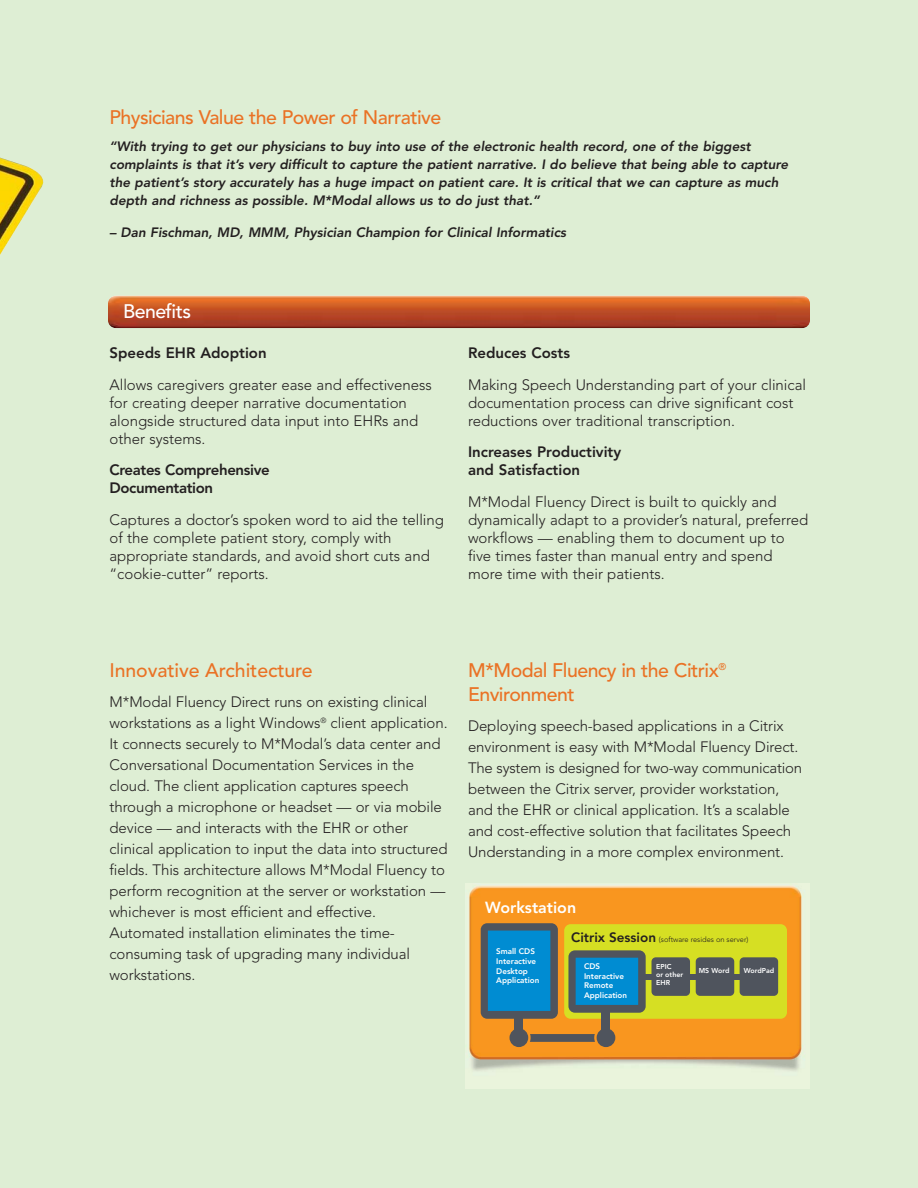
<style>
.page{position:relative;width:918px;height:1188px;background:#deeed4}
.page>*{position:absolute;margin:0;border:0;box-sizing:border-box;transform-origin:0 0}
.t1{font:500 19.5px/24px "Avenir";letter-spacing:-.03em;color:#ea7225}
.t2{font:500 19.5px "Avenir";letter-spacing:-.005em;color:#ea7225}
.t3{font:500 19.5px "Avenir";letter-spacing:-.03em;color:#fff}
.t4{font:800 16.05px "Avenir";color:#fff}
.t5{font:300 15px/21px "Avenir";letter-spacing:-.005em;color:#231f20}
.t6{font:800 15px/18px "Avenir";color:#231f20}
.t7{font:800 15px/18px "Avenir";letter-spacing:-.025em;color:#231f20}
.t8{font:italic 800 13.5px/18px "Avenir";color:#231f20}
.t9{font:800 8.1px/9.6px "Avenir";color:#fff}
.t10{font:300 7.5px "Avenir";color:#231f20}
.t11{font:800 7.05px/8.1px "Avenir";color:#fff}
.s1{font-weight:800;font-size:13.5px}
</style>
<div class="page">
<img style="left:466px;top:883px;width:344px;height:206px">
<img style="left:0;top:157px;width:44px;height:98px">
<img style="left:108px;top:296px;width:702px;height:32px;border-radius:8px">
<div style="left:564px;top:924px;width:223px;height:95px;background:#d6df23;border-radius:6px"></div>
<div style="left:643px;top:974px;width:127px;height:5px;background:#4f545d"></div>
<svg style="left:481px;top:923px;width:77px;height:96px;background:#1a7aab"></svg>
<div style="left:510px;top:1028px;width:18px;height:19px;background:#4f545d;border-radius:50%"></div>
<div style="left:515px;top:1018px;width:8px;height:21px;background:#4f545d"></div>
<svg style="left:530px;top:1034px;width:65px;height:8px"></svg>
<div style="left:597px;top:1028px;width:18px;height:19px;background:#4f545d;border-radius:50%"></div>
<div style="left:602px;top:1012px;width:8px;height:27px;background:#4f545d"></div>
<svg style="left:568px;top:950px;width:78px;height:63px;background:#2379a1"></svg>
<div style="left:652px;top:957px;width:38px;height:39px;background:#4f545d;border-radius:4px"></div>
<div style="left:696px;top:957px;width:38px;height:39px;background:#4f545d;border-radius:4px"></div>
<div style="left:740px;top:957px;width:38px;height:39px;background:#4f545d;border-radius:4px"></div>
<h1 class="t1" style="left:110px;top:108px;width:333px">Physicians Value the Power of Narrative</h1>
<p class="t8" style="left:110px;top:139px;width:680px">“With trying to get our physicians to buy into use of the electronic health record, one of the biggest complaints is that it’s very difficult to capture the patient narrative. I do believe that being able to capture the patient’s story accurately has a huge impact on patient care. It is critical that we can capture as much depth and richness as possible. M*Modal allows us to do just that.”</p>
<p class="t8" style="left:110px;top:224px;width:458px">– Dan Fischman, MD, MMM, Physician Champion for Clinical Informatics</p>
<h1 class="t3" style="left:123px;top:303px;width:70px">Benefits</h1>
<p class="t6" style="left:110px;top:345px;width:159px">Speeds EHR Adoption</p>
<p class="t5" style="left:110px;top:377px;width:324px;line-height:18px">Allows caregivers greater ease and effectiveness for creating deeper narrative documentation alongside structured data input into EHRs and other systems.</p>
<p class="t7" style="left:110px;top:462px;width:162px">Creates Comprehensive<br>Documentation</p>
<p class="t5" style="left:110px;top:512px;width:336px;line-height:18px">Captures a doctor’s spoken word to aid the telling of the complete patient story, comply with appropriate standards, and avoid short cuts and “cookie-cutter” reports.</p>
<p class="t6" style="left:468px;top:345px;width:104px">Reduces Costs</p>
<p class="t5" style="left:468px;top:377px;width:340px;line-height:18px">Making Speech Understanding part of your clinical documentation process can drive significant cost reductions over traditional transcription.</p>
<p class="t6" style="left:468px;top:444px;width:155px">Increases Productivity and Satisfaction</p>
<p class="t5" style="left:468px;top:494px;width:342px;line-height:18px">M*Modal Fluency Direct is built to quickly and dynamically adapt to a provider’s natural, preferred workflows — enabling them to document up to five times faster than manual entry and spend more time with their patients.</p>
<h1 class="t2" style="left:110px;top:662px;width:205px">Innovative Architecture</h1>
<p class="t5" style="left:110px;top:693px;width:340px">M*Modal Fluency Direct runs on existing clinical workstations as a light Windows<sup>®</sup> client application.<br>It connects securely to M*Modal’s data center and Conversational Documentation Services in the cloud. The client application captures speech through a microphone or headset — or via mobile device — and interacts with the EHR or other clinical application to input the data into structured fields. This architecture allows M*Modal Fluency to perform recognition at the server or workstation — whichever is most efficient and effective.<br>Automated installation eliminates the time&shy;consuming task of upgrading many individual workstations.</p>
<h1 class="t1" style="left:468px;top:660px;width:260px">M*Modal Fluency in the Citrix<sup>®<br></sup>Environment</h1>
<p class="t5" style="left:468px;top:717px;width:336px">Deploying speech-based applications in a Citrix environment is easy with M*Modal Fluency Direct.<br>The system is designed for two-way communication between the Citrix server, provider workstation, and the EHR or clinical application. It’s a scalable and cost-effective solution that facilitates Speech Understanding in a more complex environment.</p>
<p class="t4" style="left:485px;top:901px;width:93px">Workstation</p>
<p class="t10" style="left:571px;top:937px;width:179px"><span class="s1">Citrix Session</span> (software resides on server)</p>
<p class="t9" style="left:496px;top:947px;width:45px">Small CDS<br>Interactive<br>Desktop<br>Application</p>
<p class="t9" style="left:584px;top:962px;width:45px">CDS<br>Interactive<br>Remote<br>Application</p>
<p class="t11" style="left:656px;top:963px;width:28px">EPIC<br>or other<br>EHR</p>
<p class="t11" style="left:699px;top:967px;width:32px">MS Word</p>
<p class="t11" style="left:744px;top:967px;width:32px">WordPad</p>
</div>
